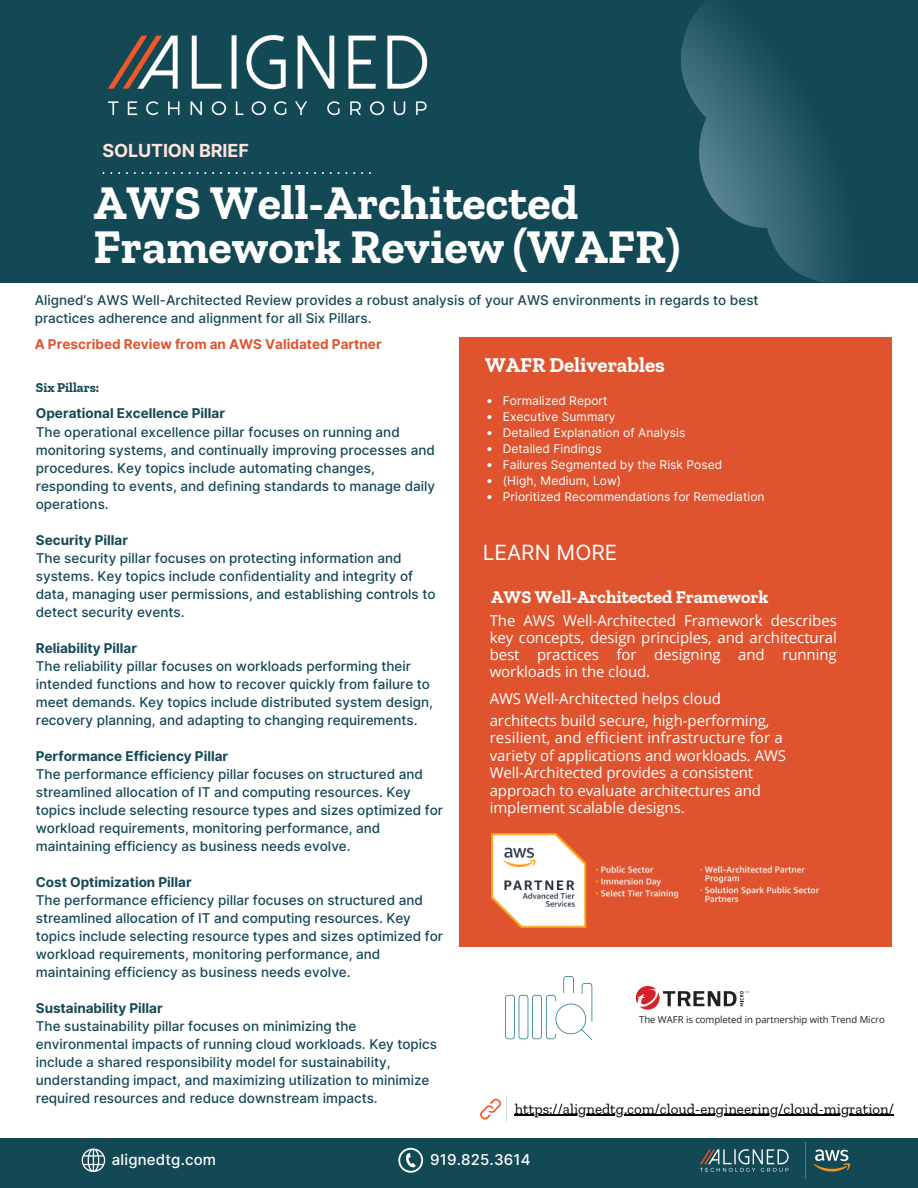
<style>
.page{position:relative;width:918px;height:1188px;background:#fff}
.page>*{position:absolute;margin:0;border:0;box-sizing:border-box;transform-origin:0 0}
.t1{font:700 48.15px/43.8px "Zilla Slab";color:#fff}
.t2{font:700 21px "Zilla Slab";color:#fff}
.t3{font:21px "Inter";color:#fff}
.t4{font:700 18px "Zilla Slab";color:#fff}
.t5{font:700 18px "Inter";letter-spacing:-.005em;color:#ffe3db}
.t6{font:15px/16.8px "Open Sans";letter-spacing:-.005em;color:#fff;text-align:justify}
.t7{font:15px "Zilla Slab";color:#000}
.t8{font:500 15px "Inter";letter-spacing:.01em;color:#fff}
.t9{font:500 13.5px/18px "Inter";color:#134855}
.t10{font:700 13.5px "Inter";color:#134855}
.t11{font:700 13.5px "Inter";color:#df542f}
.t12{font:700 13.5px "Zilla Slab";color:#134855}
.t13{font:12px "Inter";letter-spacing:.005em;color:#fff}
.t14{font:9.6px "Open Sans";letter-spacing:-.005em;color:#231f20}
.s1{font-family:"Noto Sans";font-weight:400}
</style>
<div class="page">
<div style="left:0;top:0;width:918px;height:283px;background:#134855"></div>
<img style="left:681px;top:4px;width:159px;height:279px">
<img style="left:108px;top:35px;width:320px;height:81px">
<div style="left:0;top:1138px;width:918px;height:50px;background:#134855"></div>
<img style="left:701px;top:1142px;width:148px;height:36px">
<svg style="left:82px;top:1149px;width:23px;height:23px"></svg>
<svg style="left:398px;top:1148px;width:25px;height:25px"></svg>
<svg style="left:102px;top:172px;width:269px;height:2px"></svg>
<div style="left:459px;top:337px;width:432px;height:609px;background:#df542f"></div>
<svg style="left:480px;top:1096px;width:27px;height:26px"></svg>
<svg style="left:505px;top:976px;width:87px;height:64px"></svg>
<svg style="left:636px;top:986px;width:113px;height:24px"></svg>
<img style="left:491px;top:833px;width:329px;height:95px">
<svg style="left:487px;top:399px;width:4px;height:4px"></svg>
<svg style="left:487px;top:415px;width:4px;height:4px"></svg>
<svg style="left:487px;top:431px;width:4px;height:4px"></svg>
<svg style="left:487px;top:447px;width:4px;height:4px"></svg>
<svg style="left:487px;top:463px;width:4px;height:4px"></svg>
<svg style="left:487px;top:479px;width:4px;height:4px"></svg>
<svg style="left:487px;top:495px;width:4px;height:4px"></svg>
<hr style="left:515px;top:1115px;width:379px;height:1px;background:#000">
<p class="t5" style="left:102px;top:140px;width:148px">SOLUTION BRIEF</p>
<p class="t1" style="left:93px;top:181px;width:588px">AWS Well-Architected<br>Framework Review (WAFR)</p>
<p class="t9" style="left:35px;top:291px;width:725px">Aligned’s AWS Well-Architected Review provides a robust analysis of your AWS environments in regards to best</p>
<p class="t9" style="left:35px;top:309px;width:338px">practices adherence and alignment for all Six Pillars.</p>
<p class="t11" style="left:35px;top:336px;width:349px">A Prescribed Review from an AWS Validated Partner</p>
<p class="t12" style="left:36px;top:379px;width:65px">Six Pillars:</p>
<h3 class="t10" style="left:36px;top:405px;width:191px">Operational Excellence Pillar</h3>
<p class="t9" style="left:36px;top:423px;width:401px">The operational excellence pillar focuses on running and monitoring systems, and continually improving processes and procedures. Key topics include automating changes, responding to events, and de<span class="s1">fi</span>ning standards to manage daily operations.</p>
<p class="t10" style="left:36px;top:532px;width:94px">Security Pillar</p>
<p class="t9" style="left:36px;top:549px;width:401px">The security pillar focuses on protecting information and systems. Key topics include con<span class="s1">fi</span>dentiality and integrity of data, managing user permissions, and establishing controls to detect security events.</p>
<p class="t10" style="left:36px;top:640px;width:103px">Reliability Pillar</p>
<p class="t9" style="left:36px;top:657px;width:399px">The reliability pillar focuses on workloads performing their intended functions and how to recover quickly from failure to meet demands. Key topics include distributed system design, recovery planning, and adapting to changing requirements.</p>
<p class="t10" style="left:36px;top:748px;width:194px">Performance Efficiency Pillar</p>
<p class="t9" style="left:36px;top:765px;width:409px">The performance efficiency pillar focuses on structured and streamlined allocation of IT and computing resources. Key topics include selecting resource types and sizes optimized for workload requirements, monitoring performance, and maintaining efficiency as business needs evolve.</p>
<p class="t10" style="left:36px;top:874px;width:158px">Cost Optimization Pillar</p>
<p class="t9" style="left:36px;top:891px;width:409px">The performance efficiency pillar focuses on structured and streamlined allocation of IT and computing resources. Key topics include selecting resource types and sizes optimized for workload requirements, monitoring performance, and maintaining efficiency as business needs evolve.</p>
<p class="t10" style="left:36px;top:1000px;width:129px">Sustainability Pillar</p>
<p class="t9" style="left:36px;top:1017px;width:403px">The sustainability pillar focuses on minimizing the environmental impacts of running cloud workloads. Key topics include a shared responsibility model for sustainability, understanding impact, and maximizing utilization to minimize required resources and reduce downstream impacts.</p>
<p class="t2" style="left:485px;top:352px;width:181px">WAFR Deliverables</p>
<p class="t13" style="left:503px;top:394px;width:106px">Formalized Report</p>
<h2 class="t13" style="left:503px;top:410px;width:114px">Executive Summary</h2>
<h5 class="t13" style="left:503px;top:426px;width:184px">Detailed Explanation of Analysis</h5>
<p class="t13" style="left:503px;top:442px;width:100px">Detailed Findings</p>
<p class="t13" style="left:503px;top:458px;width:221px">Failures Segmented by the Risk Posed</p>
<p class="t13" style="left:503px;top:474px;width:120px">(High, Medium, Low)</p>
<p class="t13" style="left:503px;top:490px;width:263px">Prioritized Recommendations for Remediation</p>
<p class="t3" style="left:483px;top:540px;width:136px">LEARN MORE</p>
<h6 class="t4" style="left:491px;top:586px;width:279px">AWS Well-Architected Framework</h6>
<p class="t6" style="left:490px;top:612px;width:349px">The AWS Well-Architected Framework describes key concepts, design principles, and architectural best practices for designing and running workloads in the cloud.</p>
<p class="t6" style="left:490px;top:689px;width:233px">AWS Well-Architected helps cloud</p>
<p class="t6" style="left:490px;top:712px;width:281px">architects build secure, high-performing,</p>
<p class="t6" style="left:490px;top:729px;width:295px">resilient, and efficient infrastructure for a</p>
<p class="t6" style="left:490px;top:747px;width:298px">variety of applications and workloads. AWS</p>
<p class="t6" style="left:490px;top:764px;width:265px">Well-Architected provides a consistent</p>
<p class="t6" style="left:490px;top:782px;width:273px">approach to evaluate architectures and</p>
<p class="t6" style="left:490px;top:799px;width:197px">implement scalable designs.</p>
<p class="t14" style="left:639px;top:1013px;width:247px">The WAFR is completed in partnership with Trend Micro</p>
<p class="t7" style="left:515px;top:1099px;width:381px">https://alignedtg.com/cloud-engineering/cloud-migration/</p>
<p class="t8" style="left:112px;top:1150px;width:106px">alignedtg.com</p>
<p class="t8" style="left:430px;top:1150px;width:102px">919.825.3614</p>
</div>
